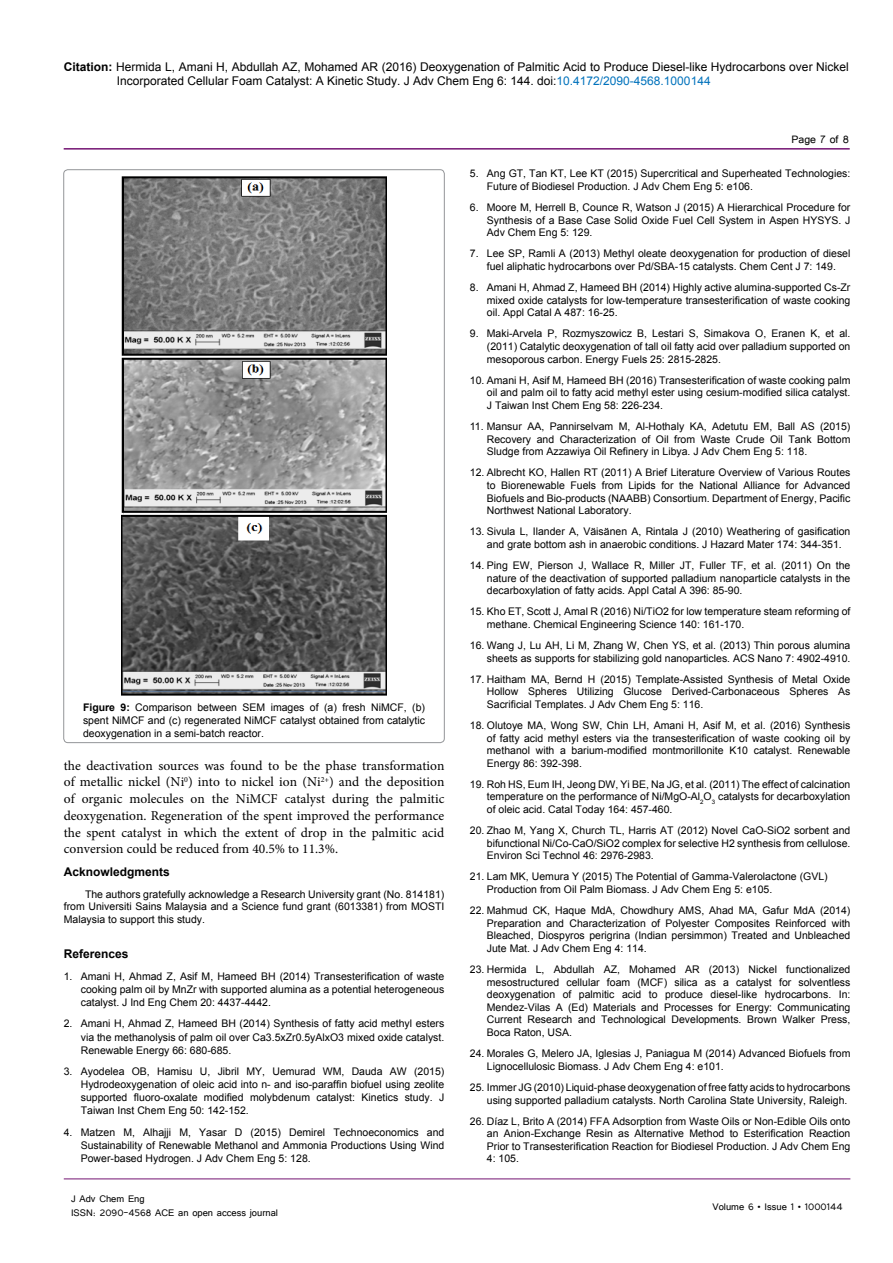
<style>
.page{position:relative;width:893px;height:1263px;background:#fff}
.page>*{position:absolute;margin:0;border:0;box-sizing:border-box;transform-origin:0 0}
.t1{font:13.5px/16.8px "Minion Pro";color:#000;text-align:justify}
.t2{font:13.5px "Tunga";color:#000}
.t3{font:12px/14.4px "Arial";color:#000}
.t4{font:12px/14.4px "Tunga";color:#000}
.t5{font:700 12px "Arial";color:#000}
.t6{font:10.5px/12.6px "Arial";color:#000;text-align:justify}
.s1{font-weight:700}
.s2{color:#0072bc}
</style>
<div class="page">
<hr style="left:64px;top:148px;width:786px;height:2px;background:#741472">
<hr style="left:64px;top:1179px;width:786px;height:1px;background:#741472">
<img style="left:121px;top:176px;width:266px;height:519px">
<p class="t3" style="left:117px;top:60px;width:733px;text-indent:-53px"><span class="s1">Citation:</span> Hermida L, Amani H, Abdullah AZ, Mohamed AR (2016) Deoxygenation of Palmitic Acid to Produce Diesel-like Hydrocarbons over Nickel<br>Incorporated Cellular Foam Catalyst: A Kinetic Study. J Adv Chem Eng 6: 144. doi:<span class="s2">10.4172/2090-4568.1000144</span></p>
<p class="t6" style="left:83px;top:701px;width:343px"><span class="s1">Figure 9:</span> Comparison between SEM images of (a) fresh NiMCF, (b) spent NiMCF and (c) regenerated NiMCF catalyst obtained from catalytic deoxygenation in a semi-batch reactor.</p>
<p class="t1" style="left:64px;top:757px;width:382px">the deactivation sources was found to be the phase transformation of metallic nickel (Ni<sup>0</sup>) into to nickel ion (Ni<sup>2+</sup>) and the deposition of organic molecules on the NiMCF catalyst during the palmitic deoxygenation. Regeneration of the spent improved the performance the spent catalyst in which the extent of drop in the palmitic acid conversion could be reduced from 40.5% to 11.3%.</p>
<p class="t5" style="left:64px;top:864px;width:108px">Acknowledgments</p>
<p class="t6" style="left:64px;top:888px;width:382px;text-indent:21px">The authors gratefully acknowledge a Research University grant (No. 814181) from Universiti Sains Malaysia and a Science fund grant (6013381) from MOSTI Malaysia to support this study.</p>
<p class="t5" style="left:64px;top:946px;width:66px">References</p>
<p class="t6" style="left:81px;top:970px;width:365px;line-height:13px;text-indent:-17px">1. Amani H, Ahmad Z, Asif M, Hameed BH (2014) Transesterification of waste cooking palm oil by MnZr with supported alumina as a potential heterogeneous catalyst. J Ind Eng Chem 20: 4437-4442.</p>
<p class="t6" style="left:81px;top:1017px;width:365px;line-height:13px;text-indent:-17px">2. Amani H, Ahmad Z, Hameed BH (2014) Synthesis of fatty acid methyl esters via the methanolysis of palm oil over Ca3.5xZr0.5yAlxO3 mixed oxide catalyst.<br>Renewable Energy 66: 680-685.</p>
<p class="t6" style="left:81px;top:1065px;width:365px;line-height:13px;text-indent:-17px">3. Ayodelea OB, Hamisu U, Jibril MY, Uemurad WM, Dauda AW (2015)<br>Hydrodeoxygenation of oleic acid into n- and iso-paraffin biofuel using zeolite supported fluoro-oxalate modified molybdenum catalyst: Kinetics study. J Taiwan Inst Chem Eng 50: 142-152.</p>
<p class="t6" style="left:81px;top:1126px;width:365px;line-height:13px;text-indent:-17px">4. Matzen M, Alhajji M, Yasar D (2015) Demirel Technoeconomics and Sustainability of Renewable Methanol and Ammonia Productions Using Wind Power-based Hydrogen. J Adv Chem Eng 5: 128.</p>
<p class="t4" style="left:71px;top:1190px;width:209px">J Adv Chem Eng<br>ISSN: 2090-4568 ACE an open access journal</p>
<p class="t2" style="left:791px;top:131px;width:59px">Page 7 of 8</p>
<p class="t6" style="left:487px;top:167px;width:365px;text-indent:-17px">5. Ang GT, Tan KT, Lee KT (2015) Supercritical and Superheated Technologies:<br>Future of Biodiesel Production. J Adv Chem Eng 5: e106.</p>
<p class="t6" style="left:487px;top:201px;width:365px;text-indent:-17px">6. Moore M, Herrell B, Counce R, Watson J (2015) A Hierarchical Procedure for Synthesis of a Base Case Solid Oxide Fuel Cell System in Aspen HYSYS. J Adv Chem Eng 5: 129.</p>
<p class="t6" style="left:470px;top:247px;width:382px;text-align:center">7. Lee SP, Ramli A (2013) Methyl oleate deoxygenation for production of diesel fuel aliphatic hydrocarbons over Pd/SBA-15 catalysts. Chem Cent J 7: 149.</p>
<p class="t6" style="left:487px;top:281px;width:365px;text-indent:-17px">8. Amani H, Ahmad Z, Hameed BH (2014) Highly active alumina-supported Cs-Zr mixed oxide catalysts for low-temperature transesterification of waste cooking oil. Appl Catal A 487: 16-25.</p>
<p class="t6" style="left:487px;top:327px;width:365px;text-indent:-17px">9. Maki-Arvela P, Rozmyszowicz B, Lestari S, Simakova O, Eranen K, et al. (2011) Catalytic deoxygenation of tall oil fatty acid over palladium supported on mesoporous carbon. Energy Fuels 25: 2815-2825.</p>
<p class="t6" style="left:487px;top:374px;width:365px;text-indent:-17px">10. Amani H, Asif M, Hameed BH (2016) Transesterification of waste cooking palm oil and palm oil to fatty acid methyl ester using cesium-modified silica catalyst.<br>J Taiwan Inst Chem Eng 58: 226-234.</p>
<p class="t6" style="left:487px;top:420px;width:365px;text-indent:-17px">11. Mansur AA, Pannirselvam M, Al-Hothaly KA, Adetutu EM, Ball AS (2015)<br>Recovery and Characterization of Oil from Waste Crude Oil Tank Bottom Sludge from Azzawiya Oil Refinery in Libya. J Adv Chem Eng 5: 118.</p>
<p class="t6" style="left:487px;top:466px;width:365px;text-indent:-17px">12. Albrecht KO, Hallen RT (2011) A Brief Literature Overview of Various Routes to Biorenewable Fuels from Lipids for the National Alliance for Advanced Biofuels and Bio-products (NAABB) Consortium. Department of Energy, Pacific Northwest National Laboratory.</p>
<p class="t6" style="left:487px;top:525px;width:365px;text-indent:-17px">13. Sivula L, Ilander A, Väisänen A, Rintala J (2010) Weathering of gasification and grate bottom ash in anaerobic conditions. J Hazard Mater 174: 344-351.</p>
<p class="t6" style="left:487px;top:559px;width:365px;text-indent:-17px">14. Ping EW, Pierson J, Wallace R, Miller JT, Fuller TF, et al. (2011) On the nature of the deactivation of supported palladium nanoparticle catalysts in the decarboxylation of fatty acids. Appl Catal A 396: 85-90.</p>
<p class="t6" style="left:487px;top:605px;width:365px;text-indent:-17px">15. Kho ET, Scott J, Amal R (2016) Ni/TiO2 for low temperature steam reforming of methane. Chemical Engineering Science 140: 161-170.</p>
<p class="t6" style="left:470px;top:639px;width:382px;text-align:right">16. Wang J, Lu AH, Li M, Zhang W, Chen YS, et al. (2013) Thin porous alumina sheets as supports for stabilizing gold nanoparticles. ACS Nano 7: 4902-4910.</p>
<p class="t6" style="left:487px;top:673px;width:365px;text-indent:-17px">17. Haitham MA, Bernd H (2015) Template-Assisted Synthesis of Metal Oxide Hollow Spheres Utilizing Glucose Derived-Carbonaceous Spheres As Sacrificial Templates. J Adv Chem Eng 5: 116.</p>
<p class="t6" style="left:487px;top:719px;width:365px;text-indent:-17px">18. Olutoye MA, Wong SW, Chin LH, Amani H, Asif M, et al. (2016) Synthesis of fatty acid methyl esters via the transesterification of waste cooking oil by methanol with a barium-modified montmorillonite K10 catalyst. Renewable Energy 86: 392-398.</p>
<p class="t6" style="left:487px;top:778px;width:365px;text-indent:-17px">19. Roh HS, Eum IH, Jeong DW, Yi BE, Na JG, et al. (2011) The effect of calcination temperature on the performance of Ni/MgO-Al<sub>2</sub>O<sub>3</sub> catalysts for decarboxylation of oleic acid. Catal Today 164: 457-460.</p>
<p class="t6" style="left:487px;top:824px;width:365px;text-indent:-17px">20. Zhao M, Yang X, Church TL, Harris AT (2012) Novel CaO-SiO2 sorbent and bifunctional Ni/Co-CaO/SiO2 complex for selective H2 synthesis from cellulose.<br>Environ Sci Technol 46: 2976-2983.</p>
<p class="t6" style="left:487px;top:870px;width:342px;text-indent:-17px">21. Lam MK, Uemura Y (2015) The Potential of Gamma-Valerolactone (GVL)<br>Production from Oil Palm Biomass. J Adv Chem Eng 5: e105.</p>
<p class="t6" style="left:487px;top:904px;width:365px;text-indent:-17px">22. Mahmud CK, Haque MdA, Chowdhury AMS, Ahad MA, Gafur MdA (2014)<br>Preparation and Characterization of Polyester Composites Reinforced with Bleached, Diospyros perigrina (Indian persimmon) Treated and Unbleached Jute Mat. J Adv Chem Eng 4: 114.</p>
<p class="t6" style="left:487px;top:963px;width:365px;text-indent:-17px">23. Hermida L, Abdullah AZ, Mohamed AR (2013) Nickel functionalized mesostructured cellular foam (MCF) silica as a catalyst for solventless deoxygenation of palmitic acid to produce diesel-like hydrocarbons. In:<br>Mendez-Vilas A (Ed) Materials and Processes for Energy: Communicating Current Research and Technological Developments. Brown Walker Press, Boca Raton, USA.</p>
<p class="t6" style="left:487px;top:1047px;width:365px;text-indent:-17px">24. Morales G, Melero JA, Iglesias J, Paniagua M (2014) Advanced Biofuels from<br>Lignocellulosic Biomass. J Adv Chem Eng 4: e101.</p>
<p class="t6" style="left:470px;top:1081px;width:382px;text-align:right">25. Immer JG (2010) Liquid-phase deoxygenation of free fatty acids to hydrocarbons using supported palladium catalysts. North Carolina State University, Raleigh.</p>
<p class="t6" style="left:487px;top:1115px;width:365px;text-indent:-17px">26. Díaz L, Brito A (2014) FFA Adsorption from Waste Oils or Non-Edible Oils onto an Anion-Exchange Resin as Alternative Method to Esterification Reaction Prior to Transesterification Reaction for Biodiesel Production. J Adv Chem Eng 4: 105.</p>
<p class="t4" style="left:712px;top:1199px;width:132px">Volume 6 • Issue 1 • 1000144</p>
</div>
